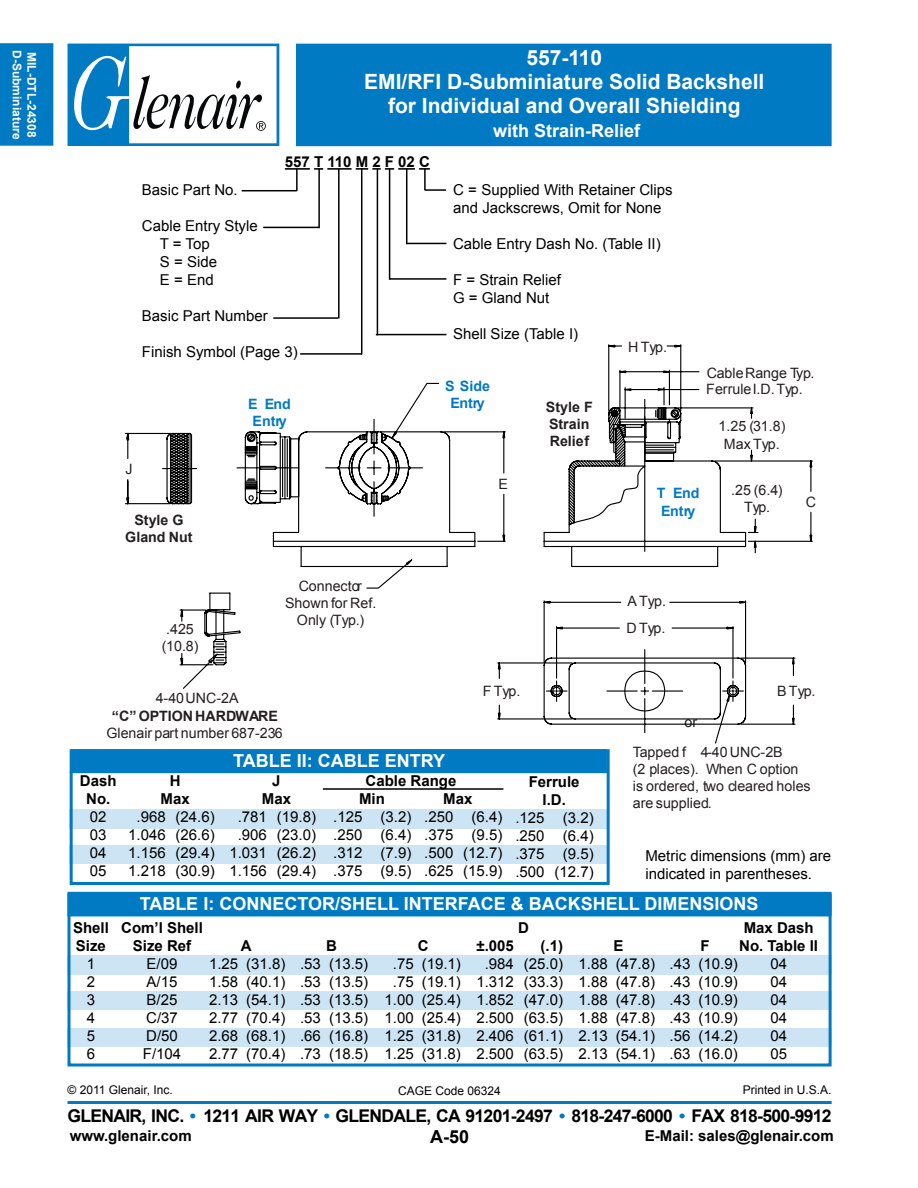
<style>
.page{position:relative;width:918px;height:1188px;background:#fff}
.page>*{position:absolute;margin:0;border:0;box-sizing:border-box;transform-origin:0 0}
.t1{font:700 21px/24px "Arial";color:#fff;text-align:center}
.t2{font:700 18px "Arial";color:#fff}
.t3{font:700 18px "Arial";color:#000}
.t4{font:700 17.55px "Arial";letter-spacing:-.04em;color:#000}
.t5{font:15px/18px "Arial";color:#000;text-align:justify}
.t6{font:700 15px/18px "Arial";color:#000;text-align:center}
.t7{font:700 15px "Arial";letter-spacing:.28em;color:#000}
.t8{font:14.25px/17.1px "Arial";color:#241f21;text-align:center}
.t9{font:700 14.25px/17.1px "Arial";color:#241f21}
.t10{font:700 14.25px/17.1px "Arial";color:#007ac2;text-align:center}
.t11{font:12px "Arial";color:#000}
.t12{font:700 12px "Arial";color:#fff}
.s1{color:#007ac2}
</style>
<div class="page">
<div style="left:0;top:43px;width:53px;height:103px;background:#007ac2"></div>
<div style="left:296px;top:44px;width:536px;height:102px;background:#007ac2"></div>
<hr style="left:68px;top:1101px;width:764px;height:3px;background:#007ac2">
<svg style="left:68px;top:44px;width:211px;height:102px"></svg>
<div style="left:68px;top:894px;width:764px;height:22px;background:#007ac2"></div>
<div style="left:71px;top:749px;width:536px;height:24px;background:#007ac2"></div>
<hr style="left:285px;top:168px;width:25px;height:2px;background:#000">
<svg style="left:314px;top:168px;width:9px;height:2px"></svg>
<hr style="left:327px;top:168px;width:25px;height:2px;background:#000">
<svg style="left:356px;top:168px;width:74px;height:2px"></svg>
<hr style="left:242px;top:190px;width:55px;height:1px;background:#000">
<hr style="left:296px;top:169px;width:2px;height:22px;background:#000">
<hr style="left:424px;top:169px;width:2px;height:21px;background:#000">
<hr style="left:425px;top:189px;width:21px;height:2px;background:#000">
<hr style="left:263px;top:227px;width:56px;height:1px;background:#000">
<hr style="left:318px;top:169px;width:2px;height:59px;background:#000">
<hr style="left:273px;top:317px;width:65px;height:2px;background:#000">
<hr style="left:338px;top:169px;width:2px;height:150px;background:#000">
<hr style="left:361px;top:168px;width:1px;height:186px;background:#000">
<hr style="left:406px;top:169px;width:1px;height:75px;background:#000">
<hr style="left:406px;top:243px;width:40px;height:1px;background:#000">
<hr style="left:389px;top:169px;width:1px;height:111px;background:#000">
<hr style="left:389px;top:278px;width:57px;height:2px;background:#000">
<hr style="left:377px;top:169px;width:1px;height:166px;background:#000">
<hr style="left:376px;top:334px;width:70px;height:1px;background:#000">
<div style="left:70px;top:809px;width:538px;height:20px;background:#cce4f3"></div>
<div style="left:70px;top:845px;width:538px;height:19px;background:#cce4f3"></div>
<hr style="left:323px;top:788px;width:180px;height:2px;background:#000">
<div style="left:70px;top:749px;width:540px;height:136px;border:3px solid #007ac2"></div>
<div style="left:68px;top:955px;width:764px;height:20px;background:#cce4f3"></div>
<div style="left:68px;top:991px;width:764px;height:19px;background:#cce4f3"></div>
<div style="left:68px;top:1028px;width:764px;height:18px;background:#cce4f3"></div>
<hr style="left:68px;top:916px;width:763px;height:1px;background:#007ac2">
<div style="left:68px;top:892px;width:764px;height:174px;border:3px solid #007ac2"></div>
<svg style="left:179px;top:592px;width:57px;height:97px"></svg>
<svg style="left:244px;top:382px;width:503px;height:338px"></svg>
<svg style="left:543px;top:454px;width:270px;height:290px"></svg>
<svg style="left:125px;top:432px;width:72px;height:73px"></svg>
<p class="t12" style="left:25px;top:50px;width:91px;rotate:90deg">D-Subminiature</p>
<p class="t12" style="left:40px;top:52px;width:87px;rotate:90deg">MIL-DTL-24308</p>
<h1 class="t1" style="left:364px;top:46px;width:402px">557-110<br>EMI/RFI D-Subminiature Solid Backshell for Individual and Overall Shielding</h1>
<p class="t2" style="left:493px;top:119px;width:149px">with Strain-Relief</p>
<p class="t7" style="left:285px;top:152px;width:147px">557T110M2F02C</p>
<p class="t5" style="left:142px;top:181px;width:97px">Basic Part No.</p>
<p class="t5" style="left:160px;top:217px;width:99px;text-align:left;text-indent:-18px">Cable Entry Style<br>T = Top<br>S = Side<br>E = End</p>
<p class="t5" style="left:142px;top:307px;width:127px">Basic Part Number</p>
<p class="t5" style="left:142px;top:343px;width:157px">Finish Symbol (Page 3)</p>
<p class="t8" style="left:125px;top:460px;width:9px">J</p>
<p class="t10" style="left:248px;top:396px;width:44px">E End<br>Entry</p>
<p class="t9" style="left:125px;top:512px;width:69px;text-align:center">Style G<br>Gland Nut</p>
<p class="t8" style="left:162px;top:621px;width:38px">.425 (10.8)</p>
<p class="t8" style="left:156px;top:689px;width:84px">4-40 UNC-2A</p>
<p class="t8" style="left:285px;top:578px;width:93px">Connector<br>Shown for Ref.<br>Only (Typ.)</p>
<p class="t9" style="left:112px;top:708px;width:167px">“C” OPTION HARDWARE</p>
<p class="t8" style="left:107px;top:724px;width:178px">Glenair part number 687-236</p>
<p class="t5" style="left:453px;top:181px;width:221px">C = Supplied With Retainer Clips and Jackscrews, Omit for None</p>
<p class="t5" style="left:453px;top:235px;width:209px">Cable Entry Dash No. (Table II)</p>
<p class="t5" style="left:453px;top:271px;width:109px">F = Strain Relief<br>G = Gland Nut</p>
<p class="t5" style="left:453px;top:325px;width:127px">Shell Size (Table I)</p>
<p class="t8" style="left:628px;top:339px;width:40px">H Typ.</p>
<p class="t10" style="left:445px;top:378px;width:46px">S Side<br>Entry</p>
<p class="t9" style="left:546px;top:398px;width:49px">Style F<br>Strain<br>Relief</p>
<p class="t8" style="left:707px;top:364px;width:109px">Cable Range Typ.</p>
<p class="t8" style="left:706px;top:381px;width:98px">Ferrule I.D. Typ.</p>
<p class="t8" style="left:719px;top:418px;width:68px">1.25 (31.8)<br>Max Typ.</p>
<p class="t8" style="left:498px;top:476px;width:11px">E</p>
<p class="t10" style="left:657px;top:485px;width:44px">T End<br>Entry</p>
<p class="t8" style="left:731px;top:482px;width:53px">.25 (6.4)<br>Typ.</p>
<p class="t8" style="left:806px;top:494px;width:12px">C</p>
<p class="t8" style="left:483px;top:683px;width:39px">F Typ.</p>
<p class="t8" style="left:627px;top:588px;width:41px;line-height:26.7px;text-align:left">A Typ.<br>D Typ.</p>
<p class="t8" style="left:685px;top:714px;width:14px">or</p>
<p class="t8" style="left:777px;top:683px;width:40px">B Typ.</p>
<p class="t8" style="left:633px;top:744px;width:179px;text-align:left">Tapped f 4-40 UNC-2B<br>(2 places). When C option is ordered, two cleared holes are supplied.</p>
<p class="t2" style="left:233px;top:749px;width:214px">TABLE II: CABLE ENTRY</p>
<p class="t6" style="left:80px;top:773px;width:38px">Dash</p>
<p class="t6" style="left:366px;top:772px;width:92px">Cable Range</p>
<p class="t6" style="left:86px;top:791px;width:26px">No.</p>
<p class="t5" style="left:90px;top:808px;width:18px">02<br>03<br>04<br>05</p>
<p class="t6" style="left:161px;top:772px;width:31px">H<br>Max</p>
<p class="t5" style="left:128px;top:808px;width:88px;text-align:center">.968 (24.6)<br>1.046 (26.6)<br>1.156 (29.4)<br>1.218 (30.9)</p>
<p class="t6" style="left:262px;top:772px;width:31px">J<br>Max</p>
<p class="t5" style="left:229px;top:808px;width:88px;text-align:center">.781 (19.8) .906 (23.0)<br>1.031 (26.2)<br>1.156 (29.4)</p>
<p class="t6" style="left:529px;top:773px;width:52px">Ferrule<br>I.D.</p>
<p class="t5" style="left:515px;top:809px;width:80px">.125 (3.2) .250 (6.4) .375 (9.5) .500 (12.7)</p>
<p class="t2" style="left:140px;top:892px;width:620px">TABLE I: CONNECTOR/SHELL INTERFACE &amp; BACKSHELL DIMENSIONS</p>
<p class="t6" style="left:359px;top:790px;width:27px">Min</p>
<p class="t5" style="left:333px;top:808px;width:80px">.125 (3.2) .250 (6.4) .312 (7.9) .375 (9.5)</p>
<p class="t6" style="left:443px;top:790px;width:31px">Max</p>
<p class="t5" style="left:424px;top:808px;width:80px">.250 (6.4) .375 (9.5) .500 (12.7) .625 (15.9)</p>
<p class="t5" style="left:645px;top:847px;width:187px">Metric dimensions (mm) are indicated in parentheses.</p>
<p class="t6" style="left:73px;top:920px;width:37px;text-align:left">Shell<br>Size</p>
<p class="t5" style="left:87px;top:955px;width:10px">1<br>2<br>3<br>4<br>5<br>6</p>
<p class="t6" style="left:121px;top:919px;width:83px">Com’l Shell<br>Size Ref</p>
<p class="t5" style="left:143px;top:955px;width:40px;text-align:left">E/09<br>A/15<br>B/25<br>C/37<br>D/50<br>F/104</p>
<p class="t6" style="left:241px;top:937px;width:12px">A</p>
<p class="t5" style="left:209px;top:955px;width:78px">1.25 (31.8)<br>1.58 (40.1)<br>2.13 (54.1)<br>2.77 (70.4)<br>2.68 (68.1)<br>2.77 (70.4)</p>
<p class="t6" style="left:326px;top:937px;width:12px">B</p>
<p class="t5" style="left:300px;top:955px;width:70px">.53 (13.5) .53 (13.5) .53 (13.5) .53 (13.5) .66 (16.8) .73 (18.5)</p>
<p class="t6" style="left:418px;top:937px;width:12px">C</p>
<p class="t5" style="left:385px;top:955px;width:78px;text-align:center">.75 (19.1) .75 (19.1)<br>1.00 (25.4)<br>1.00 (25.4)<br>1.25 (31.8)<br>1.25 (31.8)</p>
<p class="t6" style="left:518px;top:919px;width:12px">D</p>
<p class="t6" style="left:477px;top:937px;width:39px">±.005</p>
<p class="t6" style="left:541px;top:937px;width:24px">(.1)</p>
<p class="t5" style="left:476px;top:955px;width:88px;text-align:center">.984 (25.0)<br>1.312 (33.3)<br>1.852 (47.0)<br>2.500 (63.5)<br>2.406 (61.1)<br>2.500 (63.5)</p>
<p class="t6" style="left:614px;top:937px;width:12px">E</p>
<p class="t5" style="left:579px;top:955px;width:78px">1.88 (47.8)<br>1.88 (47.8)<br>1.88 (47.8)<br>1.88 (47.8)<br>2.13 (54.1)<br>2.13 (54.1)</p>
<p class="t6" style="left:739px;top:919px;width:80px;text-align:left">Max Dash<br>No. Table II</p>
<p class="t5" style="left:770px;top:955px;width:18px">04<br>04<br>04<br>04<br>04<br>05</p>
<p class="t6" style="left:701px;top:937px;width:11px">F</p>
<p class="t5" style="left:670px;top:955px;width:70px">.43 (10.9) .43 (10.9) .43 (10.9) .43 (10.9) .56 (14.2) .63 (16.0)</p>
<p class="t11" style="left:68px;top:1082px;width:107px">© 2011 Glenair, Inc.</p>
<p class="t11" style="left:398px;top:1083px;width:104px">CAGE Code 06324</p>
<p class="t11" style="left:743px;top:1082px;width:90px">Printed in U.S.A.</p>
<p class="t4" style="left:68px;top:1104px;width:766px">GLENAIR, INC. <span class="s1">•</span> 1211 AIR WAY <span class="s1">•</span> GLENDALE, CA 91201-2497 <span class="s1">•</span> 818-247-6000 <span class="s1">•</span> FAX 818-500-9912</p>
<p class="t6" style="left:70px;top:1127px;width:123px">www.glenair.com</p>
<p class="t3" style="left:430px;top:1125px;width:41px">A-50</p>
<p class="t6" style="left:645px;top:1128px;width:190px">E-Mail: sales@glenair.com</p>
</div>
